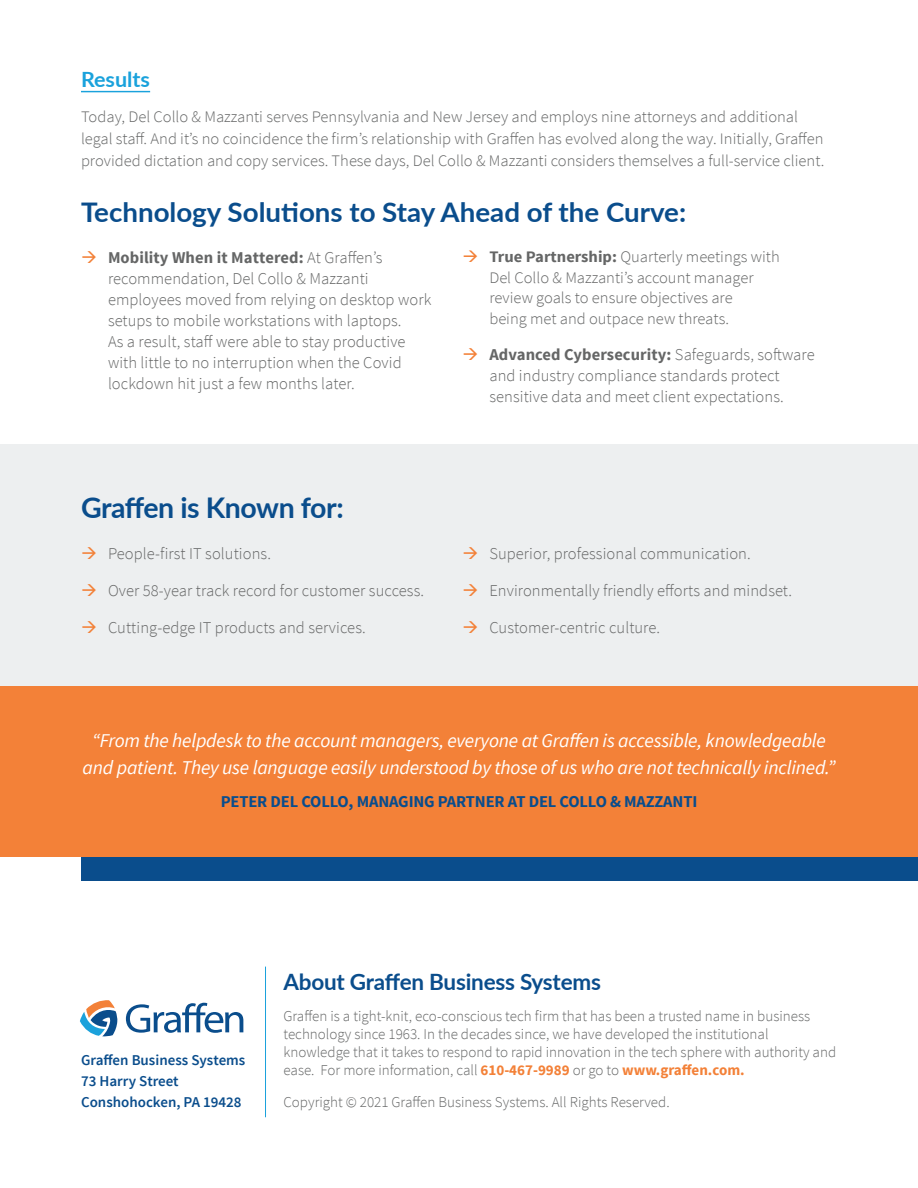
<style>
.page{position:relative;width:918px;height:1188px;background:#fff}
.page>*{position:absolute;margin:0;border:0;box-sizing:border-box;transform-origin:0 0}
.Red_Headlines{font:700 28.5px "Lato";letter-spacing:-.015em;color:#0a4d8c}
.Black_Subheadline_Pl{font:700 27px "Lato";color:#0a4d8c}
.about_us_section{font:700 22.5px "Lato";letter-spacing:-.01em;color:#0a4d8c}
.p_body{font:700 21px "Lato";color:#1aa2dc}
.Testimonial{font:italic 19.5px/27px "Source Sans Pro";letter-spacing:-.01em;color:#fff;text-align:center}
.t1{font:300 16.5px/21px "Source Sans Pro";letter-spacing:.005em;color:#656666}
.Testimonial-2{font:700 16.5px "Source Sans Pro";letter-spacing:-.01em;color:#0a4d8c}
.p_body-2{font:300 16.05px/20.4px "Source Sans Pro";color:#656666}
.about_us_section-2{font:300 15px/18px "Source Sans Pro";color:#656666}
.about_us_section-3{font:600 15px "Source Sans Pro";color:#0a4d8c}
.s1{font-weight:700}
.s2{font-weight:700;color:#f38138}
</style>
<div class="page">
<div style="left:81px;top:795px;width:837px;height:85px;background:#0a4d8c"></div>
<div style="left:0;top:444px;width:918px;height:252px;background:#edeff0"></div>
<div style="left:0;top:686px;width:918px;height:171px;background:#f38138"></div>
<hr style="left:81px;top:91px;width:69px;height:1px;background:#1aa2dc">
<svg style="left:126px;top:1003px;width:117px;height:30px"></svg>
<svg style="left:80px;top:1000px;width:38px;height:36px"></svg>
<hr style="left:265px;top:967px;width:1px;height:150px;background:#1aa2dc">
<p class="p_body" style="left:81px;top:64px;width:71px">Results</p>
<p class="p_body-2" style="left:81px;top:106px;width:745px;line-height:21.9px">Today, Del Collo &amp; Mazzanti serves Pennsylvania and New Jersey and employs nine attorneys and additional legal staff. And it’s no coincidence the firm’s relationship with Graffen has evolved along the way. Initially, Graffen provided dictation and copy services. These days, Del Collo &amp; Mazzanti considers themselves a full-service client.</p>
<p class="Black_Subheadline_Pl" style="left:81px;top:192px;width:607px">Technology Solutions to Stay Ahead of the Curve:</p>
<p class="t1" style="left:108px;top:247px;width:325px"><span class="s1">Mobility When it Mattered:</span> At Graffen’s recommendation, Del Collo &amp; Mazzanti employees moved from relying on desktop work setups to mobile workstations with laptops.<br>As a result, staff were able to stay productive with little to no interruption when the Covid lockdown hit just a few months later.</p>
<p class="p_body-2" style="left:489px;top:247px;width:292px"><span class="s1">True Partnership:</span> Quarterly meetings with Del Collo &amp; Mazzanti’s account manager review goals to ensure objectives are<br>being met and outpace new threats.</p>
<p class="t1" style="left:489px;top:344px;width:327px"><span class="s1">Advanced Cybersecurity:</span> Safeguards, software and industry compliance standards protect sensitive data and meet client expectations.</p>
<p class="Red_Headlines" style="left:81px;top:487px;width:264px">Graffen is Known for:</p>
<p class="t1" style="left:108px;top:544px;width:164px">People-first IT solutions.</p>
<p class="t1" style="left:108px;top:580px;width:318px">Over 58-year track record for customer success.</p>
<p class="t1" style="left:108px;top:617px;width:259px">Cutting-edge IT products and services.</p>
<p class="t1" style="left:489px;top:544px;width:263px">Superior, professional communication.</p>
<p class="t1" style="left:489px;top:580px;width:304px">Environmentally friendly efforts and mindset.</p>
<p class="t1" style="left:489px;top:617px;width:172px">Customer-centric culture.</p>
<p class="Testimonial" style="left:83px;top:727px;width:754px">“From the helpdesk to the account managers, everyone at Graffen is accessible, knowledgeable and patient. They use language easily understood by those of us who are not technically inclined.”</p>
<p class="Testimonial-2" style="left:221px;top:791px;width:478px">PETER DEL COLLO, MANAGING PARTNER AT DEL COLLO &amp; MAZZANTI</p>
<p class="about_us_section-3" style="left:81px;top:1051px;width:166px">Graffen Business Systems</p>
<p class="about_us_section-3" style="left:81px;top:1072px;width:99px">73 Harry Street</p>
<p class="about_us_section-3" style="left:81px;top:1093px;width:162px">Conshohocken, PA 19428</p>
<p class="about_us_section" style="left:284px;top:965px;width:319px">About Graffen Business Systems</p>
<p class="about_us_section-2" style="left:284px;top:1007px;width:554px">Graffen is a tight-knit, eco-conscious tech firm that has been a trusted name in business technology since 1963. In the decades since, we have developed the institutional knowledge that it takes to respond to rapid innovation in the tech sphere with authority and ease. For more information, call <span class="s2">610-467-9989</span> or go to <span class="s2">www.graffen.com.</span></p>
<p class="about_us_section-2" style="left:284px;top:1093px;width:388px">Copyright © 2021 Graffen Business Systems. All Rights Reserved.</p>
</div>
